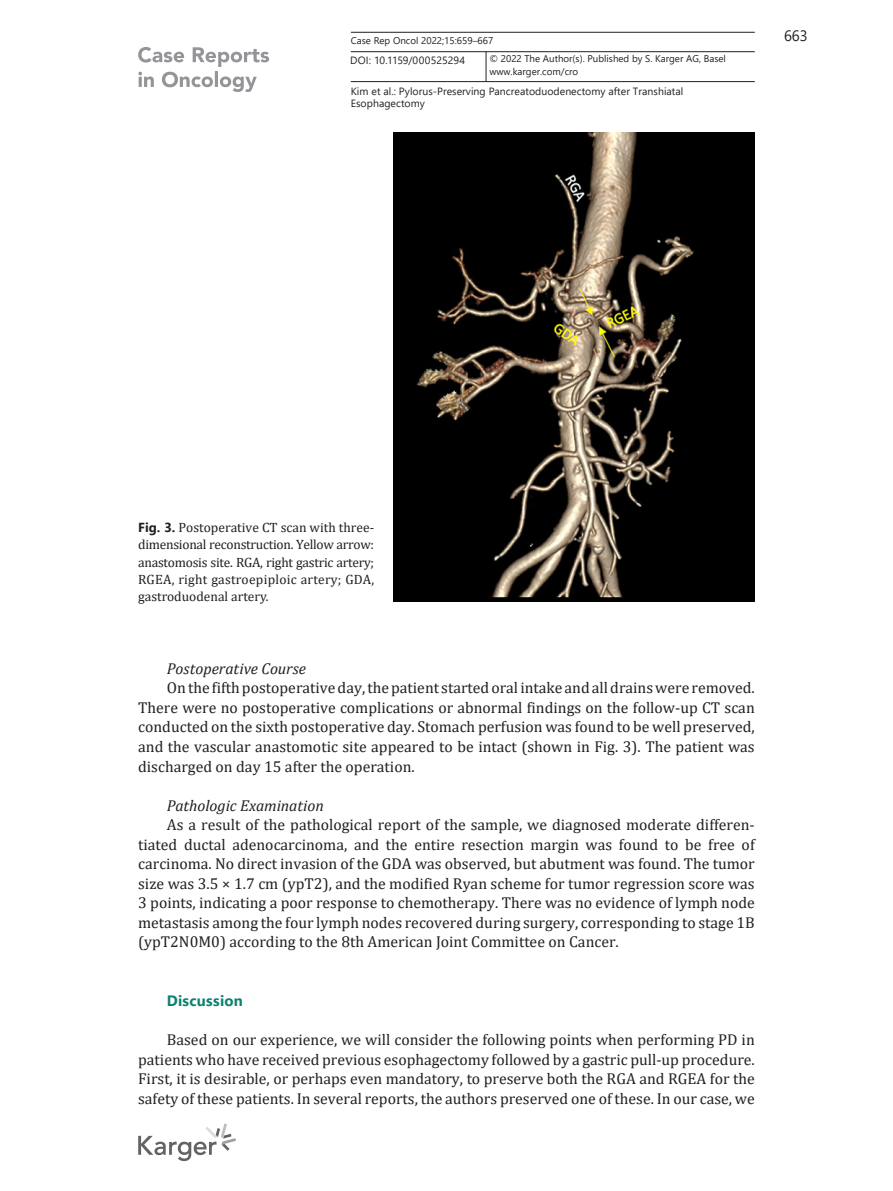
<style>
.page{position:relative;width:893px;height:1191px;background:#fff}
.page>*{position:absolute;margin:0;border:0;box-sizing:border-box;transform-origin:0 0}
.t1{font:15.75px/19.5px "Cambria";color:#231f20;text-align:justify}
.t2{font:italic 15.75px "Cambria";letter-spacing:-.005em;color:#231f20}
.t3{font:700 15px "Segoe UI";letter-spacing:.015em;color:#0c8270}
.t4{font:15px "Segoe UI";color:#231f20}
.t5{font:13.5px/17.4px "Cambria";letter-spacing:.01em;color:#231f20;text-align:justify}
.t6{font:10.5px/12px "Segoe UI";letter-spacing:.005em;color:#231f20}
.t7{font:9.75px "Segoe UI";color:#231f20}
.s1{font-family:"Segoe UI";font-weight:700;font-size:13.2px}
</style>
<div class="page">
<svg style="left:138px;top:47px;width:131px;height:45px"></svg>
<hr style="left:351px;top:51px;width:404px;height:1px;background:#231f20">
<hr style="left:351px;top:81px;width:404px;height:1px;background:#231f20">
<hr style="left:351px;top:32px;width:404px;height:1px;background:#231f20">
<hr style="left:486px;top:51px;width:1px;height:30px;background:#231f20">
<svg style="left:138px;top:1123px;width:98px;height:38px"></svg>
<img style="left:393px;top:133px;width:362px;height:468px">
<p class="t7" style="left:351px;top:31px;width:144px">Case Rep Oncol 2022;15:659–667</p>
<p class="t6" style="left:350px;top:53px;width:117px">DOI: 10.1159/000525294</p>
<p class="t7" style="left:489px;top:50px;width:238px">© 2022 The Author(s). Published by S. Karger AG, Basel</p>
<p class="t7" style="left:489px;top:62px;width:90px">www.karger.com/cro</p>
<p class="t6" style="left:351px;top:84px;width:334px">Kim et al.: Pylorus-Preserving Pancreatoduodenectomy after Transhiatal<br>Esophagectomy</p>
<p class="t4" style="left:784px;top:22px;width:25px">663</p>
<p class="t5" style="left:138px;top:518px;width:238px"><span class="s1">Fig. 3.</span> Postoperative CT scan with three&shy;dimensional reconstruction. Yellow arrow: anastomosis site. RGA, right gastric artery; RGEA, right gastroepiploic artery; GDA, gastroduodenal artery.</p>
<p class="t2" style="left:167px;top:657px;width:141px">Postoperative Course</p>
<p class="t1" style="left:138px;top:678px;width:618px;text-indent:29px">On the fifth postoperative day, the patient started oral intake and all drains were removed.<br>There were no postoperative complications or abnormal findings on the follow-up CT scan conducted on the sixth postoperative day. Stomach perfusion was found to be well preserved, and the vascular anastomotic site appeared to be intact (shown in Fig. 3). The patient was discharged on day 15 after the operation.</p>
<p class="t2" style="left:167px;top:794px;width:158px">Pathologic Examination</p>
<p class="t1" style="left:138px;top:815px;width:618px;text-indent:29px">As a result of the pathological report of the sample, we diagnosed moderate differen&shy;tiated ductal adenocarcinoma, and the entire resection margin was found to be free of carcinoma. No direct invasion of the GDA was observed, but abutment was found. The tumor size was 3.5 × 1.7 cm (ypT2), and the modified Ryan scheme for tumor regression score was 3 points, indicating a poor response to chemotherapy. There was no evidence of lymph node metastasis among the four lymph nodes recovered during surgery, corresponding to stage 1B (ypT2N0M0) according to the 8th American Joint Committee on Cancer.</p>
<p class="t3" style="left:167px;top:986px;width:77px">Discussion</p>
<p class="t1" style="left:138px;top:1030px;width:618px;text-indent:29px">Based on our experience, we will consider the following points when performing PD in patients who have received previous esophagectomy followed by a gastric pull-up procedure.<br>First, it is desirable, or perhaps even mandatory, to preserve both the RGA and RGEA for the safety of these patients. In several reports, the authors preserved one of these. In our case, we</p>
</div>
